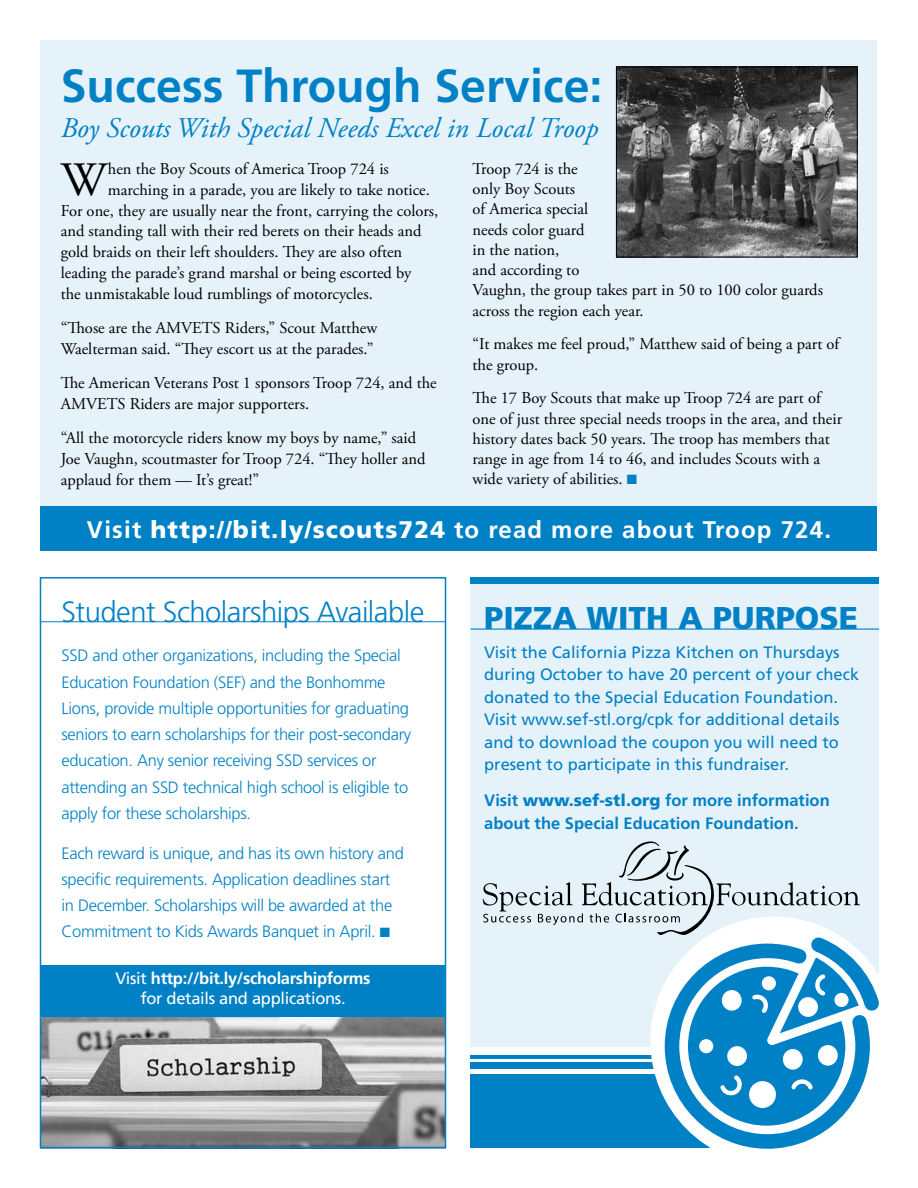
<style>
.page{position:relative;width:918px;height:1188px;background:#fff}
.page>*{position:absolute;margin:0;border:0;box-sizing:border-box;transform-origin:0 0}
.t1{font:47.85px "Adobe Garamond Pro";color:#000}
.t2{font:700 46.5px "Frutiger";color:#0081c6}
.t3{font:900 31.5px "Frutiger";color:#0081c6}
.t4{font:300 29.25px "Frutiger";letter-spacing:-.02em;color:#0081c6}
.t5{font:italic 28.5px "Adobe Garamond Pro";color:#0081c6}
.t6{font:700 24px "Frutiger";letter-spacing:.05em;color:#fff}
.t7{font:16.5px/20.2px "Adobe Garamond Pro";color:#000}
.t8{font:300 16.5px/26.2px "Frutiger";letter-spacing:-.02em;color:#0081c6}
.t9{font:16.5px/22.5px "Frutiger";color:#0081c6}
.t10{font:700 16.5px/22.5px "Frutiger";color:#0081c6}
.t11{font:16.5px/19.8px "Frutiger";letter-spacing:-.02em;color:#fff;text-align:center}
.s1{color:#0081c6}
.s2{font-weight:900}
.s3{font-weight:700}
</style>
<div class="page">
<img style="left:43px;top:1017px;width:400px;height:128px">
<div style="left:40px;top:965px;width:406px;height:52px;background:#0081c6"></div>
<div style="left:40px;top:577px;width:406px;height:571px;border:2px solid #0081c6"></div>
<div style="left:40px;top:40px;width:838px;height:476px;background:#e6f2f9"></div>
<img style="left:618px;top:69px;width:238px;height:186px">
<div style="left:616px;top:67px;width:242px;height:190px;border:1px solid #000"></div>
<div style="left:40px;top:507px;width:838px;height:44px;background:#0081c6"></div>
<hr style="left:40px;top:621px;width:406px;height:1px;background:#0081c6">
<div style="left:471px;top:577px;width:408px;height:470px;background:#e6f2f9"></div>
<hr style="left:471px;top:629px;width:408px;height:1px;background:#0081c6">
<div style="left:471px;top:1063px;width:289px;height:6px;background:#0081c6"></div>
<div style="left:471px;top:1074px;width:289px;height:74px;background:#0081c6"></div>
<hr style="left:471px;top:1055px;width:289px;height:4px;background:#0081c6">
<div style="left:471px;top:577px;width:408px;height:6px;background:#0081c6"></div>
<div style="left:650px;top:917px;width:248px;height:249px;background:#fff;border-radius:50%"></div>
<svg style="left:657px;top:1050px;width:213px;height:99px"></svg>
<div style="left:727px;top:1046px;width:20px;height:20px;background:#fff;border-radius:50%"></div>
<div style="left:749px;top:1081px;width:27px;height:27px;background:#fff;border-radius:50%"></div>
<div style="left:699px;top:1039px;width:14px;height:14px;background:#fff;border-radius:50%"></div>
<div style="left:783px;top:1049px;width:20px;height:21px;background:#fff;border-radius:50%"></div>
<div style="left:818px;top:1045px;width:20px;height:21px;background:#fff;border-radius:50%"></div>
<svg style="left:717px;top:1071px;width:29px;height:29px"></svg>
<svg style="left:788px;top:1077px;width:28px;height:16px"></svg>
<svg style="left:483px;top:841px;width:396px;height:209px"></svg>
<h2 class="t2" style="left:61px;top:59px;width:543px">Success Through Service:</h2>
<h3 class="t5" style="left:61px;top:110px;width:539px">Boy Scouts With Special Needs Excel in Local Troop</h3>
<h1 class="t1" style="left:61px;top:151px;width:47px">W</h1>
<p class="t7" style="left:108px;top:159px;width:283px">hen the Boy Scouts of America Troop 724 is</p>
<p class="t7" style="left:108px;top:180px;width:324px">marching in a parade, you are likely to take notice.</p>
<p class="t7" style="left:61px;top:201px;width:379px">For one, they are usually near the front, carrying the colors,</p>
<p class="t7" style="left:61px;top:222px;width:362px">and standing tall with their red berets on their heads and</p>
<p class="t7" style="left:61px;top:242px;width:343px">gold braids on their left shoulders. They are also often</p>
<p class="t7" style="left:61px;top:263px;width:352px">leading the parade’s grand marshal or being escorted by</p>
<p class="t7" style="left:61px;top:284px;width:314px">the unmistakable loud rumblings of motorcycles.</p>
<p class="t7" style="left:61px;top:318px;width:318px;line-height:20.7px">“Those are the AMVETS Riders,” Scout Matthew<br>Waelterman said. “They escort us at the parades.”</p>
<p class="t7" style="left:61px;top:373px;width:378px;line-height:20.7px">The American Veterans Post 1 sponsors Troop 724, and the<br>AMVETS Riders are major supporters.</p>
<p class="t7" style="left:61px;top:428px;width:366px;line-height:20.7px">“All the motorcycle riders know my boys by name,” said<br>Joe Vaughn, scoutmaster for Troop 724. “They holler and applaud for them — It’s great!”</p>
<p class="t7" style="left:473px;top:159px;width:352px">Troop 724 is the<br>only Boy Scouts<br>of America special<br>needs color guard<br>in the nation,<br>and according to<br>Vaughn, the group takes part in 50 to 100 color guards across the region each year.</p>
<p class="t7" style="left:473px;top:335px;width:368px">“It makes me feel proud,” Matthew said of being a part of the group.</p>
<p class="t7" style="left:473px;top:389px;width:371px">The 17 Boy Scouts that make up Troop 724 are part of one of just three special needs troops in the area, and their history dates back 50 years. The troop has members that range in age from 14 to 46, and includes Scouts with a wide variety of abilities. <span class="s1">■</span></p>
<h3 class="t6" style="left:87px;top:516px;width:746px">Visit <span class="s2">http://bit.ly/scouts724</span> to read more about Troop 724.</h3>
<h3 class="t4" style="left:62px;top:595px;width:364px">Student Scholarships Available</h3>
<p class="t8" style="left:62px;top:643px;width:351px">SSD and other organizations, including the Special Education Foundation (SEF) and the Bonhomme Lions, provide multiple opportunities for graduating seniors to earn scholarships for their post-secondary education. Any senior receiving SSD services or attending an SSD technical high school is eligible to apply for these scholarships.</p>
<p class="t8" style="left:62px;top:840px;width:344px">Each reward is unique, and has its own history and specific requirements. Application deadlines start in December. Scholarships will be awarded at the Commitment to Kids Awards Banquet in April. ■</p>
<p class="t11" style="left:115px;top:968px;width:257px">Visit <span class="s3">http://bit.ly/scholarshipforms </span>for details and applications.</p>
<h3 class="t3" style="left:484px;top:599px;width:292px">Pizza With a Purpose</h3>
<p class="t9" style="left:484px;top:641px;width:376px">Visit the California Pizza Kitchen on Thursdays during October to have 20 percent of your check donated to the Special Education Foundation.<br>Visit www.sef-stl.org/cpk for additional details and to download the coupon you will need to present to participate in this fundraiser.</p>
<p class="t10" style="left:484px;top:789px;width:347px">Visit <span class="s2">www.sef-stl.org</span> for more information about the Special Education Foundation.</p>
</div>
